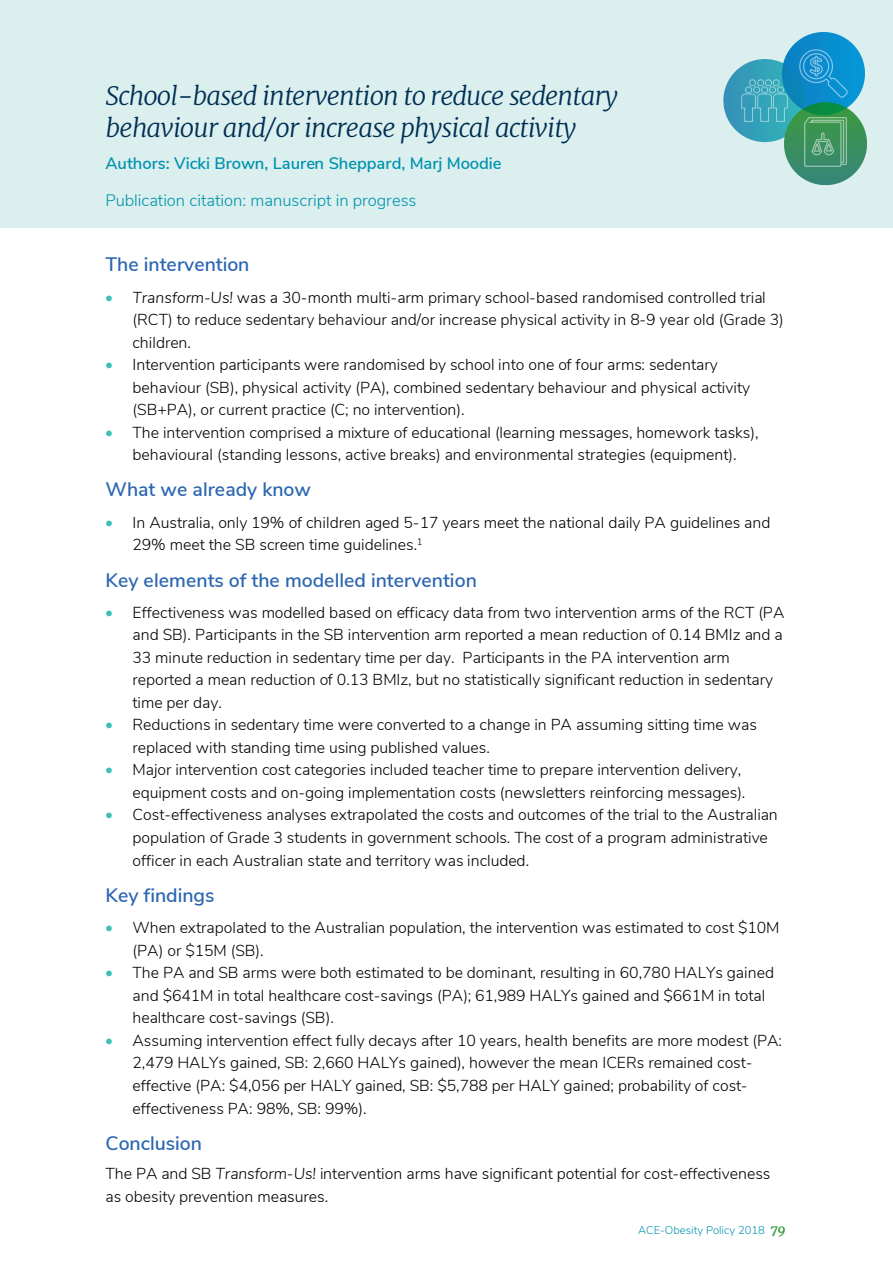
<style>
.page{position:relative;width:893px;height:1263px;background:#fff}
.page>*{position:absolute;margin:0;border:0;box-sizing:border-box;transform-origin:0 0}
.t1{font:italic 300 25.5px/32.1px "Merriweather";letter-spacing:-.03em;color:#002e54}
.t2{font:600 19.5px "Nunito Sans";color:#2c66b2}
.t3{font:600 16.5px "Nunito Sans";letter-spacing:-.005em;color:#0092ae}
.t4{font:300 16.5px "Nunito Sans";letter-spacing:-.005em;color:#0092ae}
.t5{font:300 15.9px/22.5px "Nunito Sans";letter-spacing:-.005em;color:#000}
.t6{font:300 11.25px "Nunito Sans";color:#0093af}
.s1{color:#3dbfb8}
.s2{font-style:italic}
.s3{font-family:"Merriweather";font-weight:700;font-style:italic;font-size:13.5px;color:#399a3f}
</style>
<div class="page">
<div style="left:0;top:0;width:893px;height:227px;background:#daefee"></div>
<svg style="left:723px;top:59px;width:83px;height:83px"></svg>
<div style="left:745px;top:86px;width:7px;height:7px;border:1px solid #fff;border-radius:50%"></div>
<div style="left:753px;top:86px;width:7px;height:7px;border:1px solid #fff;border-radius:50%"></div>
<div style="left:749px;top:79px;width:7px;height:7px;border:1px solid #fff;border-radius:50%"></div>
<div style="left:757px;top:79px;width:7px;height:7px;border:1px solid #fff;border-radius:50%"></div>
<div style="left:765px;top:79px;width:7px;height:7px;border:1px solid #fff;border-radius:50%"></div>
<div style="left:773px;top:79px;width:7px;height:7px;border:1px solid #fff;border-radius:50%"></div>
<div style="left:769px;top:86px;width:7px;height:7px;border:1px solid #fff;border-radius:50%"></div>
<div style="left:761px;top:86px;width:7px;height:7px;border:1px solid #fff;border-radius:50%"></div>
<div style="left:777px;top:86px;width:7px;height:7px;border:1px solid #fff;border-radius:50%"></div>
<svg style="left:741px;top:93px;width:47px;height:29px"></svg>
<div style="left:784px;top:102px;width:83px;height:83px;background:linear-gradient(to bottom,#3a9b3e,#378578);border-radius:42px"></div>
<svg style="left:804px;top:117px;width:43px;height:50px"></svg>
<svg style="left:782px;top:32px;width:83px;height:83px"></svg>
<svg style="left:799px;top:49px;width:49px;height:49px"></svg>
<h1 class="t1" style="left:105px;top:78px;width:514px">School-based intervention to reduce sedentary behaviour and/or increase physical activity</h1>
<p class="t3" style="left:105px;top:152px;width:398px">Authors: Vicki Brown, Lauren Sheppard, Marj Moodie</p>
<p class="t4" style="left:105px;top:188px;width:313px">Publication citation: manuscript in progress</p>
<p class="t2" style="left:105px;top:250px;width:146px">The intervention</p>
<p class="t5" style="left:132px;top:285px;width:653px;text-indent:-27px"><span class="s1">•</span> <span class="s2">Transform-Us!</span> was a 30-month multi-arm primary school-based randomised controlled trial (RCT) to reduce sedentary behaviour and/or increase physical activity in 8-9 year old (Grade 3) children.</p>
<p class="t5" style="left:132px;top:352px;width:619px;text-indent:-27px"><span class="s1">•</span> Intervention participants were randomised by school into one of four arms: sedentary behaviour (SB), physical activity (PA), combined sedentary behaviour and physical activity (SB+PA), or current practice (C; no intervention).</p>
<p class="t5" style="left:105px;top:420px;width:655px;text-align:center"><span class="s1">•</span> The intervention comprised a mixture of educational (learning messages, homework tasks), behavioural (standing lessons, active breaks) and environmental strategies (equipment).</p>
<p class="t2" style="left:105px;top:475px;width:207px">What we already know</p>
<p class="t5" style="left:132px;top:510px;width:640px;text-indent:-27px"><span class="s1">•</span> In Australia, only 19% of children aged 5-17 years meet the national daily PA guidelines and<br>29% meet the SB screen time guidelines.<sup>1</sup></p>
<p class="t2" style="left:105px;top:566px;width:373px">Key elements of the modelled intervention</p>
<p class="t5" style="left:132px;top:600px;width:653px;text-indent:-27px"><span class="s1">•</span> Effectiveness was modelled based on efficacy data from two intervention arms of the RCT (PA and SB). Participants in the SB intervention arm reported a mean reduction of 0.14 BMIz and a 33 minute reduction in sedentary time per day. Participants in the PA intervention arm reported a mean reduction of 0.13 BMIz, but no statistically significant reduction in sedentary time per day.</p>
<p class="t5" style="left:132px;top:712px;width:626px;text-indent:-27px"><span class="s1">•</span> Reductions in sedentary time were converted to a change in PA assuming sitting time was replaced with standing time using published values.</p>
<p class="t5" style="left:105px;top:757px;width:641px;text-align:right"><span class="s1">•</span> Major intervention cost categories included teacher time to prepare intervention delivery, equipment costs and on-going implementation costs (newsletters reinforcing messages).</p>
<p class="t5" style="left:132px;top:803px;width:647px;text-indent:-27px"><span class="s1">•</span> Cost-effectiveness analyses extrapolated the costs and outcomes of the trial to the Australian population of Grade 3 students in government schools. The cost of a program administrative officer in each Australian state and territory was included.</p>
<p class="t2" style="left:105px;top:881px;width:111px">Key findings</p>
<p class="t5" style="left:132px;top:915px;width:649px;text-indent:-27px"><span class="s1">•</span> When extrapolated to the Australian population, the intervention was estimated to cost $10M (PA) or $15M (SB).</p>
<p class="t5" style="left:132px;top:960px;width:643px;text-indent:-27px"><span class="s1">•</span> The PA and SB arms were both estimated to be dominant, resulting in 60,780 HALYs gained and $641M in total healthcare cost-savings (PA); 61,989 HALYs gained and $661M in total healthcare cost-savings (SB).</p>
<p class="t5" style="left:132px;top:1028px;width:651px;text-indent:-27px"><span class="s1">•</span> Assuming intervention effect fully decays after 10 years, health benefits are more modest (PA:<br>2,479 HALYs gained, SB: 2,660 HALYs gained), however the mean ICERs remained cost&shy;effective (PA: $4,056 per HALY gained, SB: $5,788 per HALY gained; probability of cost&shy;effectiveness PA: 98%, SB: 99%).</p>
<p class="t2" style="left:105px;top:1129px;width:98px">Conclusion</p>
<p class="t5" style="left:105px;top:1161px;width:667px;line-height:23.1px">The PA and SB <span class="s2">Transform-Us!</span> intervention arms have significant potential for cost-effectiveness as obesity prevention measures.</p>
<p class="t6" style="left:638px;top:1222px;width:149px">ACE-Obesity Policy 2018 <span class="s3">79</span></p>
</div>
